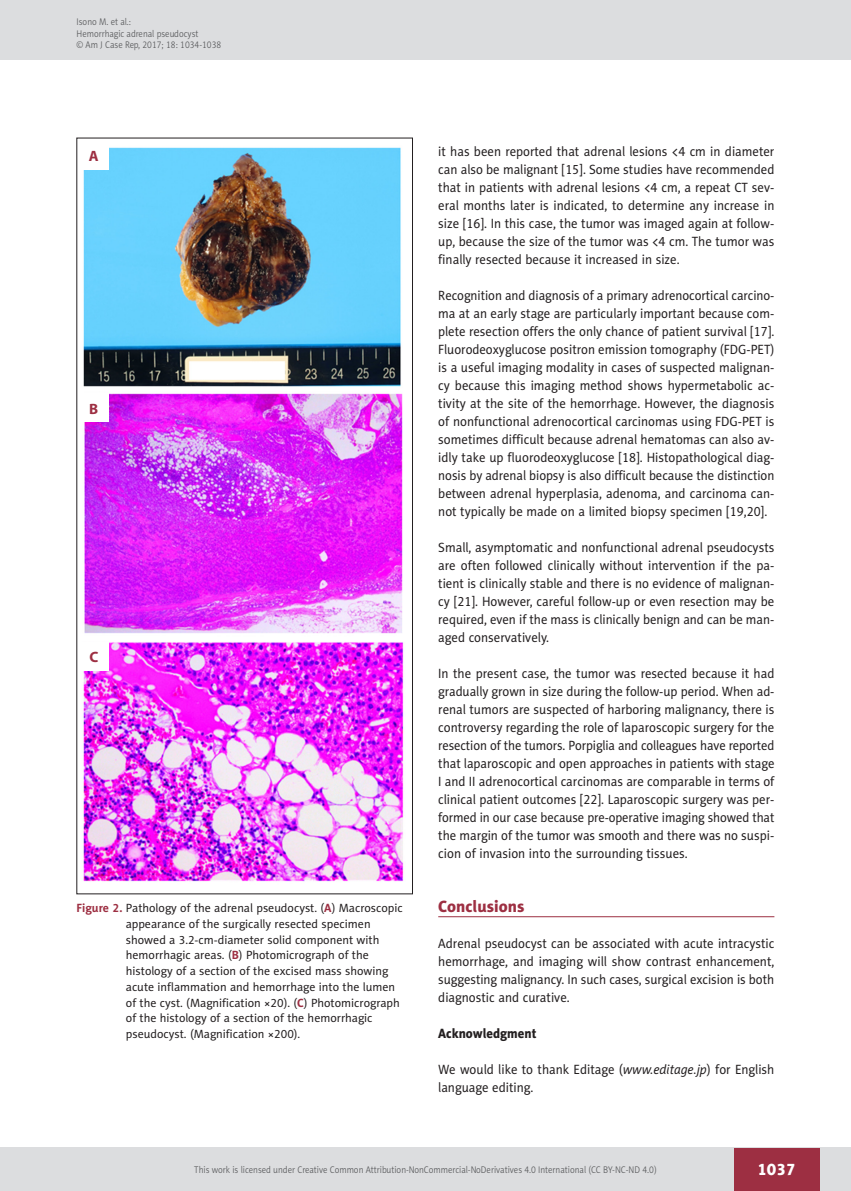
<style>
.page{position:relative;width:851px;height:1191px;background:#fff}
.page>*{position:absolute;margin:0;border:0;box-sizing:border-box;transform-origin:0 0}
.AJCR_Headline_1{font:16.5px "Naomi Sans EFN Heavy";color:#9d2f42}
.t1{font:16.5px "Naomi Sans EFN Heavy";color:#fff}
.t2{font:700 15px "Myriad Pro";color:#9d2f42}
.AJCR_Body{font:13.5px/18px "Naomi Sans EFN";color:#231f20;text-align:justify;scale:.95 1}
.AJCR_Body-2{font:13.5px/18px "Naomi Sans EFN";color:#231f20;text-align:justify;scale:.94 1}
.AJCR_Headline_2{font:13.5px "Naomi Sans EFN Heavy";color:#231f20;scale:.95 1}
.AJCR_Rycina_tytul{font:12px/15.8px "Naomi Sans EFN";color:#231f20}
.t3{font:9.75px/11.2px "Naomi Sans EFN Light";color:#57585a;scale:.9 1}
.s1{font-weight:700;color:#9d2f42}
.s2{font-style:italic}
</style>
<div class="page">
<hr style="left:438px;top:916px;width:336px;height:1px;background:#9d2f42">
<img style="left:83px;top:147px;width:321px;height:735px">
<div style="left:79px;top:142px;width:29px;height:28px;background:#fff"></div>
<div style="left:79px;top:394px;width:29px;height:28px;background:#fff"></div>
<div style="left:79px;top:642px;width:29px;height:28px;background:#fff"></div>
<div style="left:0;top:1148px;width:850px;height:43px;background:#dcdddf"></div>
<div style="left:733px;top:1147px;width:86px;height:43px;background:#9d2f42"></div>
<div style="left:0;top:0;width:850px;height:60px;background:#dcdddf"></div>
<p class="t3" style="left:77px;top:16px;width:162px">Isono M. et al.:<br>Hemorrhagic adrenal pseudocyst<br>© Am J Case Rep, 2017; 18: 1034-1038</p>
<p class="t2" style="left:89px;top:147px;width:11px">A</p>
<p class="t2" style="left:89px;top:399px;width:11px">B</p>
<p class="t2" style="left:89px;top:647px;width:10px">C</p>
<p class="AJCR_Rycina_tytul" style="left:126px;top:900px;width:278px;text-indent:-49px"><span class="s1">Figure 2.</span> Pathology of the adrenal pseudocyst. (<span class="s1">A</span>) Macroscopic appearance of the surgically resected specimen showed a 3.2-cm-diameter solid component with hemorrhagic areas. (<span class="s1">B</span>) Photomicrograph of the histology of a section of the excised mass showing acute inflammation and hemorrhage into the lumen of the cyst. (Magnification ×20). (<span class="s1">C</span>) Photomicrograph of the histology of a section of the hemorrhagic pseudocyst. (Magnification ×200).</p>
<p class="AJCR_Body" style="left:438px;top:142px;width:355px">it has been reported that adrenal lesions &lt;4 cm in diameter can also be malignant [15]. Some studies have recommended that in patients with adrenal lesions &lt;4 cm, a repeat CT sev&shy;eral months later is indicated, to determine any increase in size [16]. In this case, the tumor was imaged again at follow&shy;up, because the size of the tumor was &lt;4 cm. The tumor was finally resected because it increased in size.</p>
<p class="AJCR_Body-2" style="left:438px;top:286px;width:359px">Recognition and diagnosis of a primary adrenocortical carcino&shy;ma at an early stage are particularly important because com&shy;plete resection offers the only chance of patient survival [17].<br>Fluorodeoxyglucose positron emission tomography (FDG-PET) is a useful imaging modality in cases of suspected malignan&shy;cy because this imaging method shows hypermetabolic ac&shy;tivity at the site of the hemorrhage. However, the diagnosis of nonfunctional adrenocortical carcinomas using FDG-PET is sometimes difficult because adrenal hematomas can also av&shy;idly take up fluorodeoxyglucose [18]. Histopathological diag&shy;nosis by adrenal biopsy is also difficult because the distinction between adrenal hyperplasia, adenoma, and carcinoma can&shy;not typically be made on a limited biopsy specimen [19,20].</p>
<p class="AJCR_Body" style="left:438px;top:538px;width:355px">Small, asymptomatic and nonfunctional adrenal pseudocysts are often followed clinically without intervention if the pa&shy;tient is clinically stable and there is no evidence of malignan&shy;cy [21]. However, careful follow-up or even resection may be required, even if the mass is clinically benign and can be man&shy;aged conservatively.</p>
<p class="AJCR_Body" style="left:438px;top:664px;width:355px">In the present case, the tumor was resected because it had gradually grown in size during the follow-up period. When ad&shy;renal tumors are suspected of harboring malignancy, there is controversy regarding the role of laparoscopic surgery for the resection of the tumors. Porpiglia and colleagues have reported that laparoscopic and open approaches in patients with stage I and II adrenocortical carcinomas are comparable in terms of clinical patient outcomes [22]. Laparoscopic surgery was per&shy;formed in our case because pre-operative imaging showed that the margin of the tumor was smooth and there was no suspi&shy;cion of invasion into the surrounding tissues.</p>
<p class="AJCR_Headline_1" style="left:438px;top:896px;width:88px">Conclusions</p>
<p class="AJCR_Body" style="left:438px;top:934px;width:355px">Adrenal pseudocyst can be associated with acute intracystic hemorrhage, and imaging will show contrast enhancement, suggesting malignancy. In such cases, surgical excision is both diagnostic and curative.</p>
<p class="AJCR_Headline_2" style="left:438px;top:1025px;width:105px">Acknowledgment</p>
<p class="AJCR_Body" style="left:438px;top:1060px;width:355px">We would like to thank Editage (<span class="s2">www.editage.jp</span>) for English language editing.</p>
<p class="t3" style="left:194px;top:1164px;width:515px">This work is licensed under Creative Common Attribution-NonCommercial-NoDerivatives 4.0 International (CC BY-NC-ND 4.0)</p>
<p class="t1" style="left:757px;top:1159px;width:40px">1037</p>
</div>
